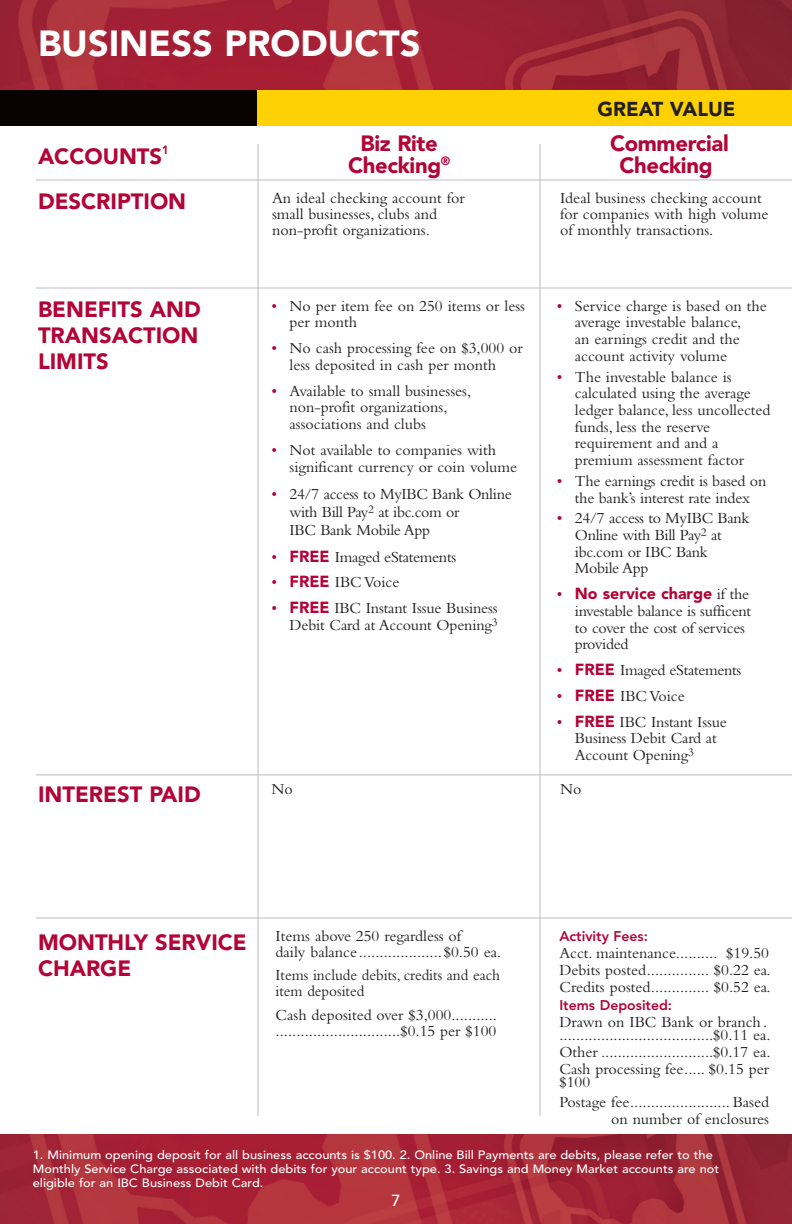
<style>
.page{position:relative;width:792px;height:1224px;background:#fff}
.page>*{position:absolute;margin:0;border:0;box-sizing:border-box;transform-origin:0 0}
.t1{font:900 36px "Avenir LT Std";color:#fff}
.t2{font:900 22px/26.4px "Avenir LT Std";color:#b30437;text-align:justify}
.t3{font:900 20px "Avenir LT Std";color:#231f20}
.t4{font:16px/16.8px "Bembo Std";color:#231f20}
.t5{font:16px/16.8px "Bembo Std";letter-spacing:-.02em;color:#231f20}
.t6{font:16px/16px "Bembo Std";color:#231f20;scale:.95 1}
.t7{font:500 16px "Avenir LT Std";color:#fff}
.t8{font:800 14px "Avenir LT Std";color:#b30437}
.t9{font:500 12px/14px "Avenir LT Std";color:#fff;scale:1.07 1}
.t10{font:900 12px "Avenir LT Std";color:#b30437;scale:.87 1}
.s1{color:#b30437}
.s2{font-family:"Avenir LT Std";font-weight:900;color:#b30437}
</style>
<div class="page">
<img style="left:0;top:0;width:792px;height:90px">
<img style="left:0;top:1134px;width:792px;height:90px">
<hr style="left:36px;top:180px;width:756px;height:1px;background:#bcbdc0">
<hr style="left:36px;top:288px;width:756px;height:1px;background:#bcbdc0">
<hr style="left:36px;top:774px;width:756px;height:1px;background:#bcbdc0">
<hr style="left:36px;top:918px;width:756px;height:1px;background:#bcbdc0">
<hr style="left:540px;top:144px;width:1px;height:972px;background:#bcbdc0">
<hr style="left:258px;top:144px;width:1px;height:972px;background:#bcbdc0">
<div style="left:0;top:90px;width:258px;height:36px;background:#080302"></div>
<div style="left:257px;top:90px;width:535px;height:36px;background:#fed105"></div>
<p class="t1" style="left:38px;top:22px;width:384px">BUSINESS PRODUCTS</p>
<p class="t2" style="left:38px;top:143px;width:126px">ACCOUNTS</p>
<p class="t10" style="left:162px;top:142px;width:9px">1</p>
<p class="t2" style="left:38px;top:188px;width:150px">DESCRIPTION</p>
<p class="t2" style="left:38px;top:296px;width:164px">BENEFITS AND TRANSACTION LIMITS</p>
<p class="t2" style="left:38px;top:781px;width:164px">INTEREST PAID</p>
<p class="t2" style="left:361px;top:130px;width:79px">Biz Rite</p>
<p class="t2" style="left:348px;top:152px;width:104px">Checking<sup>®</sup></p>
<p class="t4" style="left:272px;top:189px;width:194px;line-height:16px">An ideal checking account for small businesses, clubs and non-profit organizations.</p>
<p class="t4" style="left:290px;top:297px;width:237px;text-indent:-18px"><span class="s1">•</span> No per item fee on 250 items or less per month</p>
<p class="t4" style="left:272px;top:340px;width:253px;text-align:center"><span class="s1">•</span> No cash processing fee on $3,000 or less deposited in cash per month</p>
<p class="t4" style="left:290px;top:382px;width:183px;text-indent:-18px"><span class="s1">•</span> Available to small businesses, non-profit organizations, associations and clubs</p>
<p class="t4" style="left:290px;top:441px;width:229px;text-indent:-18px"><span class="s1">•</span> Not available to companies with significant currency or coin volume</p>
<p class="t5" style="left:290px;top:484px;width:224px;line-height:18px;text-indent:-18px"><span class="s1">•</span> 24/7 access to MyIBC Bank Online with Bill Pay<sup>2</sup> at ibc.com or<br>IBC Bank Mobile App</p>
<p class="t5" style="left:272px;top:548px;width:186px"><span class="s1">•</span> <span class="s2">FREE</span> Imaged eStatements</p>
<p class="t4" style="left:272px;top:574px;width:129px"><span class="s1">•</span> <span class="s2">FREE</span> IBC Voice</p>
<p class="t4" style="left:272px;top:600px;width:228px;text-align:right"><span class="s1">•</span> <span class="s2">FREE</span> IBC Instant Issue Business<br>Debit Card at Account Opening<sup>3</sup></p>
<p class="t4" style="left:272px;top:781px;width:23px">No</p>
<p class="t3" style="left:598px;top:97px;width:139px">GREAT VALUE</p>
<p class="t2" style="left:610px;top:130px;width:120px">Commercial</p>
<p class="t2" style="left:619px;top:152px;width:95px">Checking</p>
<p class="t4" style="left:560px;top:189px;width:210px;line-height:16px">Ideal business checking account for companies with high volume of monthly transactions.</p>
<p class="t4" style="left:575px;top:297px;width:193px;text-indent:-18px"><span class="s1">•</span> Service charge is based on the average investable balance,<br>an earnings credit and the account activity volume</p>
<p class="t4" style="left:575px;top:368px;width:197px;text-indent:-18px"><span class="s1">•</span> The investable balance is calculated using the average ledger balance, less uncollected funds, less the reserve requirement and and a premium assessment factor</p>
<p class="t4" style="left:557px;top:472px;width:211px;text-align:center"><span class="s1">•</span> The earnings credit is based on the bank’s interest rate index</p>
<p class="t5" style="left:575px;top:510px;width:176px;text-indent:-18px"><span class="s1">•</span> 24/7 access to MyIBC Bank<br>Online with Bill Pay<sup>2</sup> at ibc.com or IBC Bank<br>Mobile App</p>
<p class="t4" style="left:575px;top:586px;width:178px;text-indent:-18px"><span class="s1">•</span> <span class="s2">No service charge</span> if the investable balance is sufficent to cover the cost of services provided</p>
<p class="t5" style="left:557px;top:661px;width:186px"><span class="s1">•</span> <span class="s2">FREE</span> Imaged eStatements</p>
<p class="t4" style="left:557px;top:687px;width:129px"><span class="s1">•</span> <span class="s2">FREE</span> IBC Voice</p>
<p class="t4" style="left:575px;top:713px;width:153px;text-indent:-18px"><span class="s1">•</span> <span class="s2">FREE</span> IBC Instant Issue<br>Business Debit Card at<br>Account Opening<sup>3</sup></p>
<p class="t4" style="left:560px;top:781px;width:23px">No</p>
<p class="t2" style="left:38px;top:929px;width:210px">MONTHLY SERVICE<br>CHARGE</p>
<p class="t4" style="left:276px;top:927px;width:227px;line-height:16px">Items above 250 regardless of<br>daily balance ....................$0.50 ea.</p>
<p class="t6" style="left:276px;top:967px;width:238px">Items include debits, credits and each item deposited</p>
<p class="t4" style="left:276px;top:1007px;width:223px;line-height:16px">Cash deposited over $3,000........... ..............................$0.15 per $100</p>
<p class="t8" style="left:559px;top:927px;width:90px">Activity Fees:</p>
<p class="t4" style="left:559px;top:944px;width:211px">Acct. maintenance.......... $19.50</p>
<p class="t4" style="left:559px;top:961px;width:213px">Debits posted............... $0.22 ea.</p>
<p class="t4" style="left:559px;top:978px;width:213px">Credits posted.............. $0.52 ea.</p>
<p class="t8" style="left:559px;top:997px;width:114px">Items Deposited:</p>
<p class="t4" style="left:559px;top:1015px;width:213px;line-height:13px">Drawn on IBC Bank or branch . .....................................$0.11 ea.</p>
<p class="t4" style="left:559px;top:1043px;width:213px">Other ...........................$0.17 ea.</p>
<p class="t4" style="left:559px;top:1062px;width:211px;line-height:13px">Cash processing fee..... $0.15 per $100</p>
<p class="t4" style="left:559px;top:1094px;width:211px">Postage fee........................ Based</p>
<p class="t4" style="left:611px;top:1111px;width:159px">on number of enclosures</p>
<p class="t9" style="left:33px;top:1148px;width:643px">1. Minimum opening deposit for all business accounts is $100. 2. Online Bill Payments are debits, please refer to the<br>Monthly Service Charge associated with debits for your account type. 3. Savings and Money Market accounts are not eligible for an IBC Business Debit Card.</p>
<p class="t7" style="left:392px;top:1191px;width:10px">7</p>
</div>
